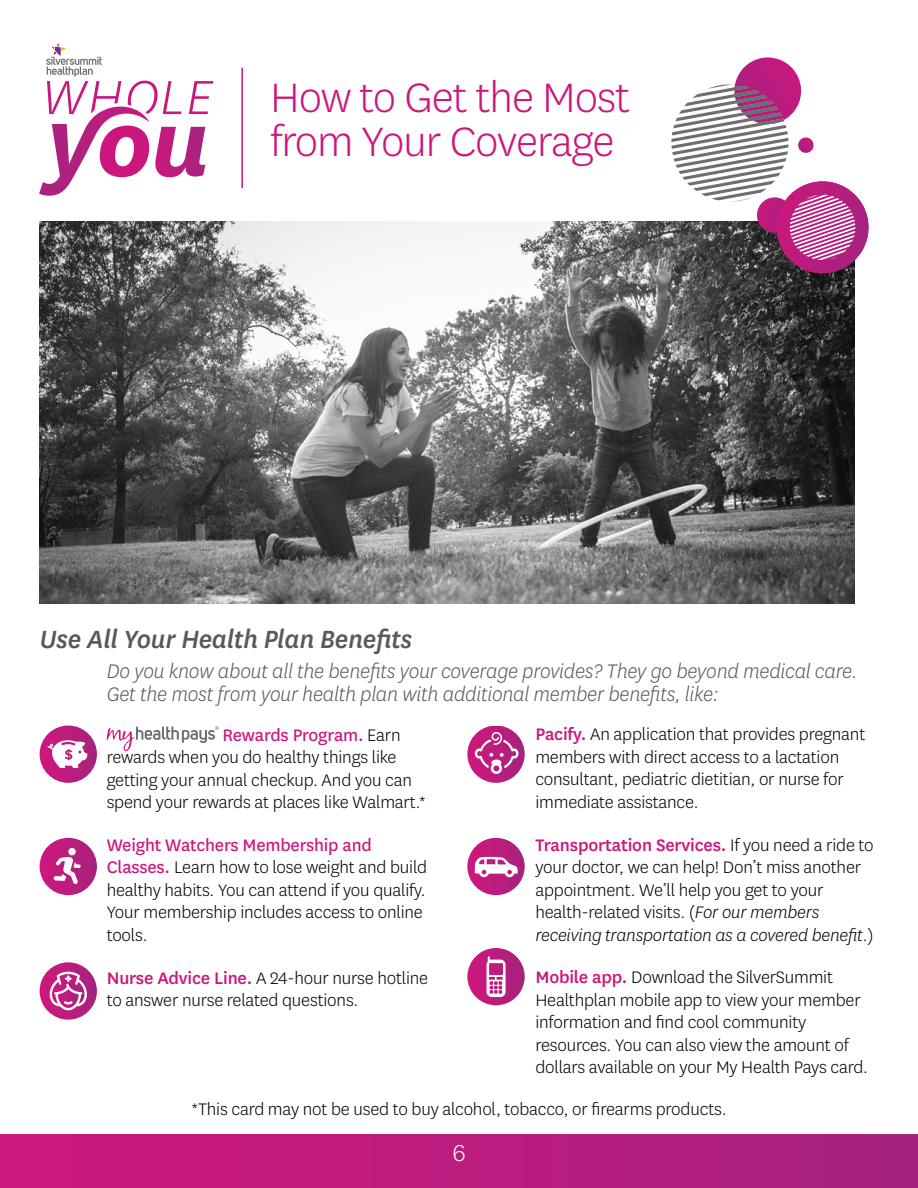
<style>
.page{position:relative;width:918px;height:1188px;background:#fff}
.page>*{position:absolute;margin:0;border:0;box-sizing:border-box;transform-origin:0 0}
.t1{font:300 48px/43.5px "Centene Sans";letter-spacing:-.02em;color:#cb177d}
.t2{font:italic 500 29.1px "Centene Sans";letter-spacing:-.01em;color:#58595b}
.t3{font:300 27px "Centene Sans";color:#fff}
.t4{font:italic 300 22.95px/22.5px "Centene Sans";letter-spacing:-.01em;color:#58595b}
.t5{font:300 19.5px/22.5px "Centene Sans";letter-spacing:-.01em;color:#000}
.s1{font-weight:500;color:#cb177d}
.s2{font-style:italic}
.s3{font-weight:400;color:#cb177d}
</style>
<div class="page">
<div style="left:0;top:1134px;width:918px;height:54px;background:linear-gradient(to right,#ce177d,#a7227e)"></div>
<hr style="left:241px;top:68px;width:2px;height:120px;background:#cb177d">
<svg style="left:39px;top:43px;width:174px;height:153px"></svg>
<img style="left:40px;top:221px;width:814px;height:383px">
<svg style="left:107px;top:726px;width:112px;height:25px"></svg>
<svg style="left:671px;top:57px;width:198px;height:220px"></svg>
<svg style="left:40px;top:726px;width:57px;height:57px"></svg>
<svg style="left:47px;top:739px;width:40px;height:29px"></svg>
<svg style="left:40px;top:838px;width:57px;height:57px;background:#bb1e7e"></svg>
<div style="left:68px;top:848px;width:8px;height:8px;background:#fff;border-radius:50%"></div>
<svg style="left:54px;top:857px;width:27px;height:27px"></svg>
<svg style="left:467px;top:838px;width:58px;height:57px;background:#bd2381"></svg>
<svg style="left:475px;top:857px;width:43px;height:20px"></svg>
<svg style="left:467px;top:726px;width:58px;height:57px"></svg>
<svg style="left:467px;top:948px;width:58px;height:57px;background:#bd2481"></svg>
<svg style="left:487px;top:956px;width:19px;height:41px"></svg>
<svg style="left:40px;top:962px;width:57px;height:58px"></svg>
<svg style="left:50px;top:972px;width:37px;height:38px"></svg>
<h1 class="t1" style="left:270px;top:74px;width:362px">How to Get the Most from Your Coverage</h1>
<h2 class="t2" style="left:40px;top:620px;width:374px">Use All Your Health Plan Benefits</h2>
<p class="t4" style="left:107px;top:660px;width:752px">Do you know about all the benefits your coverage provides? They go beyond medical care.<br>Get the most from your health plan with additional member benefits, like:</p>
<p class="t5" style="left:535px;top:723px;width:331px"><span class="s1">Pacify.</span> An application that provides pregnant members with direct access to a lactation consultant, pediatric dietitian, or nurse for immediate assistance.</p>
<p class="t5" style="left:535px;top:833px;width:340px"><span class="s1">Transportation Services.</span> If you need a ride to your doctor, we can help! Don’t miss another appointment. We’ll help you get to your health-related visits. (<span class="s2">For our members receiving transportation as a covered benefit</span>.)</p>
<p class="t5" style="left:535px;top:966px;width:334px"><span class="s1">Mobile app.</span> Download the SilverSummit Healthplan mobile app to view your member information and find cool community resources. You can also view the amount of dollars available on your My Health Pays card.</p>
<p class="t5" style="left:107px;top:723px;width:320px;text-indent:116px"><span class="s3">Rewards Program.</span> Earn rewards when you do healthy things like getting your annual checkup. And you can spend your rewards at places like Walmart.*</p>
<p class="t5" style="left:107px;top:833px;width:322px"><span class="s3">Weight Watchers Membership and Classes.</span> Learn how to lose weight and build healthy habits. You can attend if you qualify.<br>Your membership includes access to online tools.</p>
<p class="t5" style="left:107px;top:966px;width:323px"><span class="s1">Nurse Advice Line.</span> A 24-hour nurse hotline to answer nurse related questions.</p>
<p class="t5" style="left:191px;top:1097px;width:537px">*This card may not be used to buy alcohol, tobacco, or firearms products.</p>
<h3 class="t3" style="left:452px;top:1136px;width:15px">6</h3>
</div>
